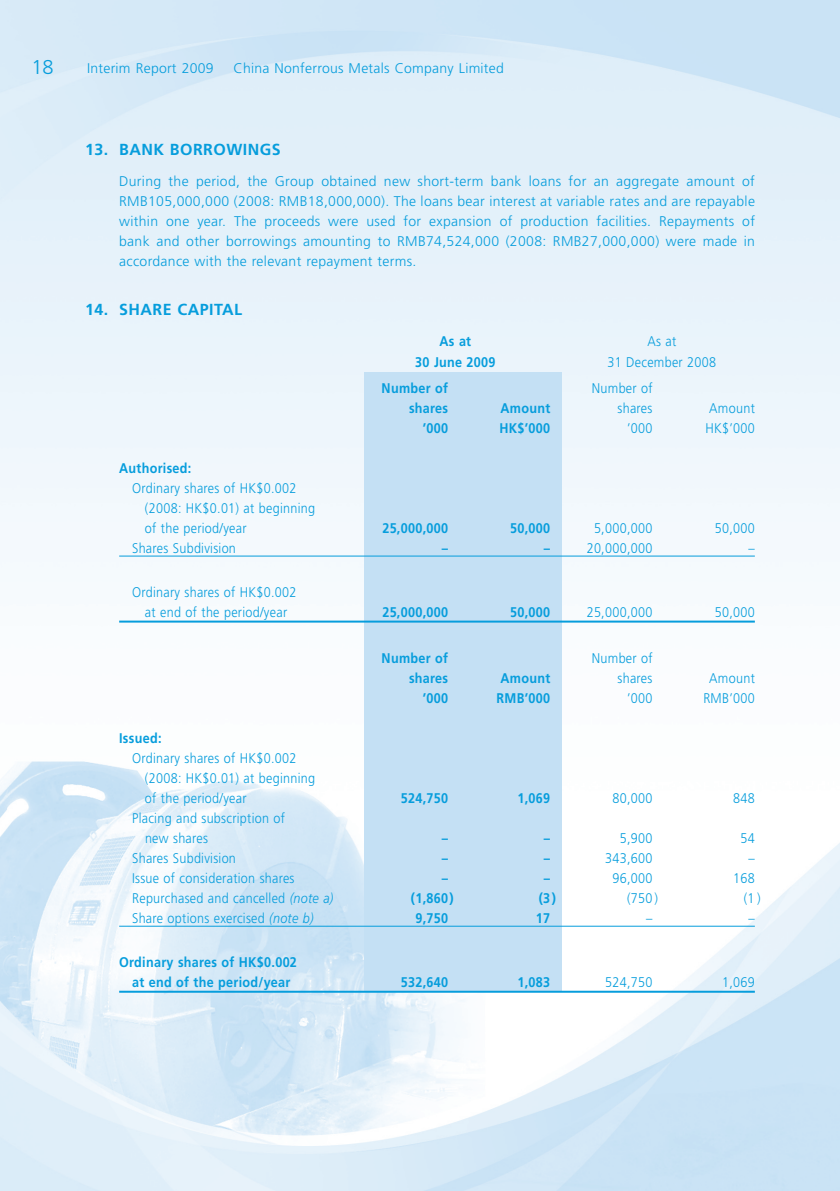
<style>
.page{position:relative;width:840px;height:1191px;background:#fff}
.page>*{position:absolute;margin:0;border:0;box-sizing:border-box;transform-origin:0 0}
.t1{font:300 20px "Frutiger LT Std";color:#069ddc}
.t2{font:700 16px "Frutiger LT Std";letter-spacing:.03em;color:#069ddc}
.t3{font:300 14px/20px "Frutiger LT Std";letter-spacing:.025em;color:#069ddc;scale:.9 1}
.t4{font:300 14px/20px "Frutiger LT Std";letter-spacing:.025em;color:#069ddc;text-align:justify}
.t5{font:700 14px/20px "Frutiger LT Std";letter-spacing:.025em;color:#069ddc;text-align:center;scale:.9 1}
.s1{font-style:italic}
</style>
<div class="page">
<img style="left:0;top:0;width:840px;height:1191px">
<div style="left:364px;top:372px;width:197px;height:620px;background:#c4e0f4"></div>
<hr style="left:119px;top:555px;width:635px;height:1px;background:#069ddc">
<hr style="left:119px;top:620px;width:635px;height:2px;background:#069ddc">
<hr style="left:119px;top:925px;width:635px;height:1px;background:#069ddc">
<hr style="left:119px;top:990px;width:635px;height:2px;background:#069ddc">
<h1 class="t1" style="left:31px;top:56px;width:24px">1 8</h1>
<p class="t4" style="left:87px;top:59px;width:128px">Interim Report 2009</p>
<p class="t4" style="left:233px;top:59px;width:272px">China Nonferrous Metals Company Limited</p>
<p class="t2" style="left:85px;top:140px;width:197px">13. BANK BORROWINGS</p>
<p class="t4" style="left:119px;top:172px;width:637px">During the period, the Group obtained new short-term bank loans for an aggregate amount of RMB1 05,000,000 (2008: RMB1 8,000,000). The loans bear interest at variable rates and are repayable within one year. The proceeds were used for expansion of production facilities. Repayments of bank and other borrowings amounting to RMB74,524,000 (2008: RMB27,000,000) were made in accordance with the relevant repayment terms.</p>
<p class="t2" style="left:85px;top:300px;width:158px">14. SHARE CAPITAL</p>
<p class="t5" style="left:439px;top:332px;width:37px">As at</p>
<p class="t3" style="left:647px;top:332px;width:34px">As at</p>
<p class="t5" style="left:415px;top:352px;width:91px">30 June 2009</p>
<p class="t3" style="left:607px;top:352px;width:122px">31 December 2008</p>
<p class="t5" style="left:381px;top:378px;width:75px">Number of</p>
<p class="t3" style="left:591px;top:378px;width:69px">Number of</p>
<p class="t5" style="left:409px;top:398px;width:45px">shares</p>
<p class="t5" style="left:500px;top:398px;width:57px">Amount</p>
<p class="t3" style="left:617px;top:398px;width:40px">shares</p>
<p class="t3" style="left:708px;top:398px;width:52px">Amount</p>
<p class="t5" style="left:422px;top:418px;width:30px">’000</p>
<p class="t5" style="left:499px;top:418px;width:58px">HK$’000</p>
<p class="t3" style="left:626px;top:418px;width:30px">’000</p>
<p class="t3" style="left:705px;top:418px;width:56px">HK$’000</p>
<p class="t5" style="left:119px;top:458px;width:82px">Authorised:</p>
<p class="t3" style="left:145px;top:478px;width:190px;text-indent:-13px">Ordinary shares of HK$0.002 (2008: HK$0.01 ) at beginning of the period/year</p>
<p class="t5" style="left:382px;top:518px;width:74px">25,000,000</p>
<p class="t5" style="left:510px;top:518px;width:46px">50,000</p>
<p class="t3" style="left:593px;top:518px;width:66px">5,000,000</p>
<p class="t3" style="left:714px;top:518px;width:46px">50,000</p>
<p class="t3" style="left:132px;top:538px;width:117px">Shares Subdivision</p>
<p class="t5" style="left:441px;top:538px;width:8px">–</p>
<p class="t5" style="left:543px;top:538px;width:8px">–</p>
<p class="t3" style="left:586px;top:538px;width:74px">20,000,000</p>
<p class="t3" style="left:748px;top:538px;width:9px">–</p>
<p class="t3" style="left:132px;top:582px;width:184px;text-align:center">Ordinary shares of HK$0.002 at end of the period/year</p>
<p class="t5" style="left:382px;top:602px;width:74px">25,000,000</p>
<p class="t5" style="left:510px;top:602px;width:46px">50,000</p>
<p class="t3" style="left:586px;top:602px;width:74px">25,000,000</p>
<p class="t3" style="left:714px;top:602px;width:46px">50,000</p>
<p class="t5" style="left:381px;top:648px;width:75px">Number of</p>
<p class="t3" style="left:591px;top:648px;width:69px">Number of</p>
<p class="t5" style="left:409px;top:668px;width:45px">shares</p>
<p class="t5" style="left:500px;top:668px;width:57px">Amount</p>
<p class="t3" style="left:617px;top:668px;width:40px">shares</p>
<p class="t3" style="left:708px;top:668px;width:52px">Amount</p>
<p class="t5" style="left:422px;top:688px;width:30px">’000</p>
<p class="t5" style="left:496px;top:688px;width:61px">RMB’000</p>
<p class="t3" style="left:626px;top:688px;width:30px">’000</p>
<p class="t3" style="left:703px;top:688px;width:59px">RMB’000</p>
<p class="t5" style="left:119px;top:728px;width:49px">Issued:</p>
<p class="t3" style="left:145px;top:748px;width:190px;text-indent:-13px">Ordinary shares of HK$0.002 (2008: HK$0.01 ) at beginning of the period/year</p>
<p class="t3" style="left:145px;top:808px;width:157px;text-indent:-13px">Placing and subscription of new shares</p>
<p class="t5" style="left:400px;top:788px;width:54px">524,750</p>
<p class="t5" style="left:517px;top:788px;width:38px">1,069</p>
<p class="t3" style="left:612px;top:788px;width:46px">80,000</p>
<p class="t3" style="left:732px;top:788px;width:25px">848</p>
<p class="t5" style="left:441px;top:828px;width:8px">–</p>
<p class="t5" style="left:543px;top:828px;width:9px">–</p>
<p class="t3" style="left:619px;top:828px;width:38px">5,900</p>
<p class="t3" style="left:740px;top:828px;width:17px">54</p>
<p class="t3" style="left:132px;top:848px;width:117px">Shares Subdivision</p>
<p class="t5" style="left:441px;top:848px;width:8px">–</p>
<p class="t5" style="left:543px;top:848px;width:8px">–</p>
<p class="t3" style="left:604px;top:848px;width:54px">343,600</p>
<p class="t3" style="left:748px;top:848px;width:9px">–</p>
<p class="t3" style="left:132px;top:868px;width:182px">Issue of consideration shares</p>
<p class="t5" style="left:441px;top:868px;width:8px">–</p>
<p class="t5" style="left:543px;top:868px;width:9px">–</p>
<p class="t3" style="left:612px;top:868px;width:48px">96,000 1</p>
<p class="t3" style="left:740px;top:868px;width:17px">68</p>
<p class="t3" style="left:132px;top:888px;width:225px">Repurchased and cancelled <span class="s1">(note a)</span></p>
<p class="t5" style="left:410px;top:888px;width:49px">(1,860)</p>
<p class="t5" style="left:538px;top:888px;width:21px">(3)</p>
<p class="t3" style="left:626px;top:888px;width:36px">(750 )</p>
<p class="t3" style="left:743px;top:888px;width:20px">(1 )</p>
<p class="t3" style="left:132px;top:908px;width:203px">Share options exercised <span class="s1">(note b)</span></p>
<p class="t5" style="left:415px;top:908px;width:38px">9,750</p>
<p class="t5" style="left:535px;top:908px;width:17px">17</p>
<p class="t3" style="left:645px;top:908px;width:9px">–</p>
<p class="t3" style="left:748px;top:908px;width:9px">–</p>
<p class="t5" style="left:119px;top:952px;width:199px">Ordinary shares of HK$0.002 at end of the period/year</p>
<p class="t5" style="left:400px;top:972px;width:54px">532,640</p>
<p class="t5" style="left:517px;top:972px;width:38px">1,083</p>
<p class="t3" style="left:604px;top:972px;width:82px">524,750 1</p>
<p class="t3" style="left:729px;top:972px;width:30px">,069</p>
</div>
